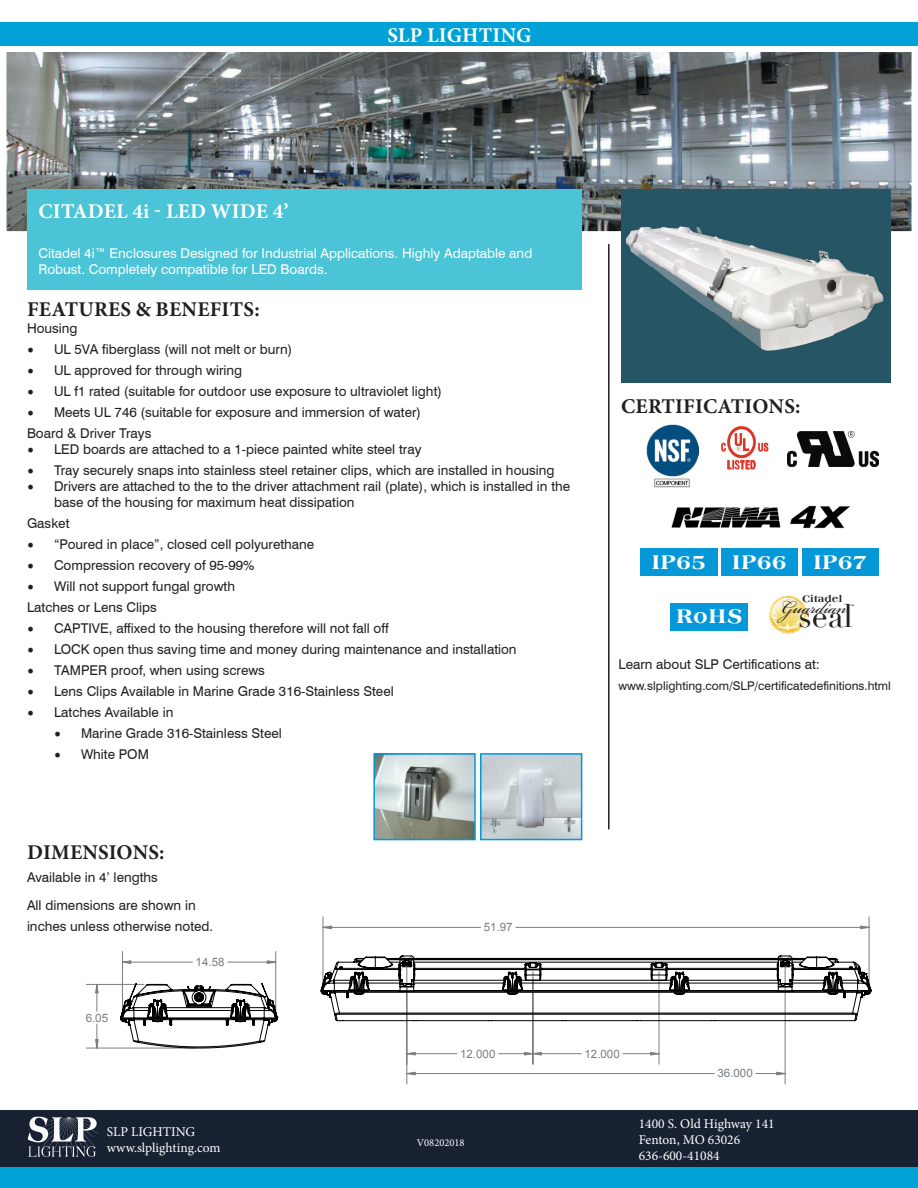
<style>
.page{position:relative;width:918px;height:1188px;background:#fff}
.page>*{position:absolute;margin:0;border:0;box-sizing:border-box;transform-origin:0 0}
.t1{font:32.1px "Didot";color:#231f20}
.t2{font:27.9px "Bickham Script Pro";color:#231f20}
.t3{font:700 21px "Minion Pro";letter-spacing:.01em;color:#231f20}
.t4{font:700 21px "Minion Pro";letter-spacing:.01em;color:#fff}
.t5{font:700 20.25px "Americana T Extr";color:#fff}
.t6{font:13.5px/21px "Swiss 721 BT";color:#231f20}
.t7{font:13.5px/16.2px "Swiss 721 BT";color:#fff}
.t8{font:13.5px/16.2px "Minion Pro";color:#fff}
.t9{font:12px "Swiss 721 BT";color:#231f20}
.t10{font:11.55px "Arial";color:#7a7e81}
.t11{font:10.5px "Minion Pro";color:#fff}
.t12{font:700 9.75px "Americana T Extr";color:#231f20}
.t13{font:700 3.6px "Americana T Extr";color:#231f20}
.s1{font-family:"Minion Pro";font-size:18px}
</style>
<div class="page">
<div style="left:0;top:1110px;width:918px;height:59px;background:#182132"></div>
<svg style="left:28px;top:1116px;width:70px;height:41px"></svg>
<div style="left:0;top:22px;width:918px;height:24px;background:#00a1d6"></div>
<div style="left:0;top:1168px;width:918px;height:20px;background:#00a1d6"></div>
<hr style="left:608px;top:244px;width:2px;height:585px;background:#231f20">
<img style="left:7px;top:52px;width:905px;height:179px">
<div style="left:27px;top:189px;width:555px;height:101px;background:#4ac4d6"></div>
<div style="left:621px;top:189px;width:270px;height:193px;background:#265565"></div>
<img style="left:671px;top:505px;width:179px;height:24px">
<img style="left:768px;top:606px;width:40px;height:28px">
<svg style="left:771px;top:595px;width:34px;height:37px"></svg>
<div style="left:721px;top:549px;width:77px;height:27px;background:#0498d8"></div>
<div style="left:640px;top:549px;width:78px;height:27px;background:#0498d8"></div>
<div style="left:802px;top:549px;width:77px;height:27px;background:#0498d8"></div>
<div style="left:670px;top:603px;width:78px;height:27px;background:#0498d8"></div>
<img style="left:721px;top:425px;width:48px;height:45px">
<img style="left:788px;top:432px;width:91px;height:35px">
<img style="left:647px;top:424px;width:52px;height:64px">
<hr style="left:322px;top:949px;width:1px;height:105px;background:#b7bdbf">
<hr style="left:81px;top:949px;width:206px;height:1px;background:#b7bdbf">
<hr style="left:81px;top:949px;width:1px;height:105px;background:#b7bdbf">
<hr style="left:81px;top:1187px;width:206px;height:1px;background:#b7bdbf">
<hr style="left:326px;top:949px;width:1px;height:105px;background:#b7bdbf">
<hr style="left:81px;top:949px;width:1px;height:65px;background:#7a7e81">
<hr style="left:122px;top:952px;width:1px;height:62px;background:#7a7e81">
<hr style="left:275px;top:952px;width:1px;height:62px;background:#7a7e81">
<svg style="left:81px;top:953px;width:197px;height:96px"></svg>
<hr style="left:309px;top:915px;width:570px;height:1px;background:#b7bdbf">
<hr style="left:309px;top:915px;width:1px;height:172px;background:#b7bdbf">
<hr style="left:917px;top:915px;width:1px;height:172px;background:#b7bdbf">
<hr style="left:309px;top:1187px;width:570px;height:1px;background:#b7bdbf">
<hr style="left:869px;top:917px;width:1px;height:70px;background:#7a7e81">
<hr style="left:323px;top:917px;width:1px;height:70px;background:#7a7e81">
<svg style="left:917px;top:997px;width:1px;height:24px"></svg>
<hr style="left:917px;top:924px;width:1px;height:63px;background:#7a7e81">
<hr style="left:533px;top:972px;width:1px;height:92px;background:#7a7e81">
<hr style="left:659px;top:972px;width:1px;height:92px;background:#7a7e81">
<hr style="left:407px;top:967px;width:1px;height:117px;background:#7a7e81">
<hr style="left:785px;top:967px;width:1px;height:117px;background:#7a7e81">
<svg style="left:323px;top:926px;width:547px;height:29px"></svg>
<svg style="left:406px;top:1052px;width:380px;height:24px"></svg>
<svg style="left:320px;top:955px;width:552px;height:67px"></svg>
<img style="left:483px;top:756px;width:96px;height:81px">
<div style="left:480px;top:753px;width:102px;height:87px;border:2px solid #0498d8"></div>
<img style="left:376px;top:756px;width:97px;height:81px">
<div style="left:373px;top:753px;width:103px;height:87px;border:2px solid #0498d8"></div>
<img style="left:626px;top:226px;width:258px;height:125px">
<h3 class="t4" style="left:39px;top:196px;width:252px">CITADEL 4i - LED WIDE 4’</h3>
<h3 class="t4" style="left:387px;top:21px;width:146px">SLP LIGHTING</h3>
<p class="t7" style="left:38px;top:245px;width:495px">Citadel 4i™ Enclosures Designed for Industrial Applications. Highly Adaptable and<br>Robust. Completely compatible for LED Boards.</p>
<h3 class="t3" style="left:27px;top:295px;width:234px">FEATURES &amp; BENEFITS:</h3>
<p class="t6" style="left:27px;top:317px;width:52px">Housing</p>
<p class="t6" style="left:27px;top:338px;width:267px"><span class="s1">•</span> UL 5VA fiberglass (will not melt or burn)</p>
<p class="t6" style="left:27px;top:359px;width:217px"><span class="s1">•</span> UL approved for through wiring</p>
<p class="t6" style="left:27px;top:380px;width:417px"><span class="s1">•</span> UL f1 rated (suitable for outdoor use exposure to ultraviolet light)</p>
<p class="t6" style="left:27px;top:401px;width:396px"><span class="s1">•</span> Meets UL 746 (suitable for exposure and immersion of water)<br>Board &amp; Driver Trays</p>
<p class="t6" style="left:27px;top:439px;width:396px"><span class="s1">•</span> LED boards are attached to a 1-piece painted white steel tray</p>
<p class="t6" style="left:27px;top:460px;width:529px"><span class="s1">•</span> Tray securely snaps into stainless steel retainer clips, which are installed in housing</p>
<p class="t6" style="left:54px;top:478px;width:518px;line-height:16.2px;text-indent:-27px"><span class="s1">•</span> Drivers are attached to the to the driver attachment rail (plate), which is installed in the base of the housing for maximum heat dissipation</p>
<p class="t6" style="left:27px;top:513px;width:44px">Gasket</p>
<p class="t6" style="left:27px;top:534px;width:289px"><span class="s1">•</span> “Poured in place”, closed cell polyurethane</p>
<p class="t6" style="left:27px;top:555px;width:229px"><span class="s1">•</span> Compression recovery of 95-99%</p>
<p class="t6" style="left:27px;top:576px;width:210px"><span class="s1">•</span> Will not support fungal growth<br>Latches or Lens Clips</p>
<p class="t6" style="left:27px;top:618px;width:363px"><span class="s1">•</span> CAPTIVE, affixed to the housing therefore will not fall off</p>
<p class="t6" style="left:27px;top:639px;width:491px"><span class="s1">•</span> LOCK open thus saving time and money during maintenance and installation</p>
<p class="t6" style="left:27px;top:660px;width:239px"><span class="s1">•</span> TAMPER proof, when using screws</p>
<p class="t6" style="left:27px;top:681px;width:368px"><span class="s1">•</span> Lens Clips Available in Marine Grade 316-Stainless Steel</p>
<p class="t6" style="left:27px;top:702px;width:148px"><span class="s1">•</span> Latches Available in</p>
<p class="t6" style="left:54px;top:723px;width:229px"><span class="s1">•</span> Marine Grade 316-Stainless Steel</p>
<p class="t6" style="left:54px;top:744px;width:96px"><span class="s1">•</span> White POM</p>
<h3 class="t3" style="left:27px;top:837px;width:139px">DIMENSIONS:</h3>
<p class="t6" style="left:27px;top:867px;width:132px">Available in 4’ lengths</p>
<p class="t6" style="left:27px;top:894px;width:188px">All dimensions are shown in inches unless otherwise noted.</p>
<p class="t10" style="left:86px;top:1010px;width:24px">6.05</p>
<p class="t10" style="left:196px;top:954px;width:30px">14.58</p>
<p class="t10" style="left:484px;top:920px;width:30px">51.97</p>
<h3 class="t3" style="left:621px;top:391px;width:181px">CERTIFICATIONS:</h3>
<h3 class="t5" style="left:651px;top:550px;width:56px">IP65</h3>
<h3 class="t5" style="left:732px;top:550px;width:56px">IP66</h3>
<h3 class="t5" style="left:813px;top:550px;width:56px">IP67</h3>
<h3 class="t5" style="left:676px;top:604px;width:68px">RoHS</h3>
<p class="t12" style="left:802px;top:593px;width:41px">Citadel</p>
<h2 class="t2" style="left:781px;top:587px;width:67px">Guardian</h2>
<h1 class="t1" style="left:798px;top:597px;width:56px">seal</h1>
<p class="t13" style="left:850px;top:603px;width:6px">™</p>
<p class="t6" style="left:619px;top:654px;width:203px">Learn about SLP Certifications at:</p>
<p class="t9" style="left:619px;top:679px;width:274px">www.slplighting.com/SLP/certificatedefinitions.html</p>
<p class="t10" style="left:460px;top:1046px;width:37px">12.000</p>
<p class="t10" style="left:584px;top:1046px;width:37px">12.000</p>
<p class="t10" style="left:717px;top:1066px;width:37px">36.000</p>
<p class="t8" style="left:107px;top:1124px;width:115px">SLP LIGHTING www.slplighting.com</p>
<p class="t8" style="left:639px;top:1116px;width:137px">1400 S. Old Highway 141<br>Fenton, MO 63026<br>636-600-41084</p>
<p class="t11" style="left:417px;top:1135px;width:49px">V08202018</p>
</div>
